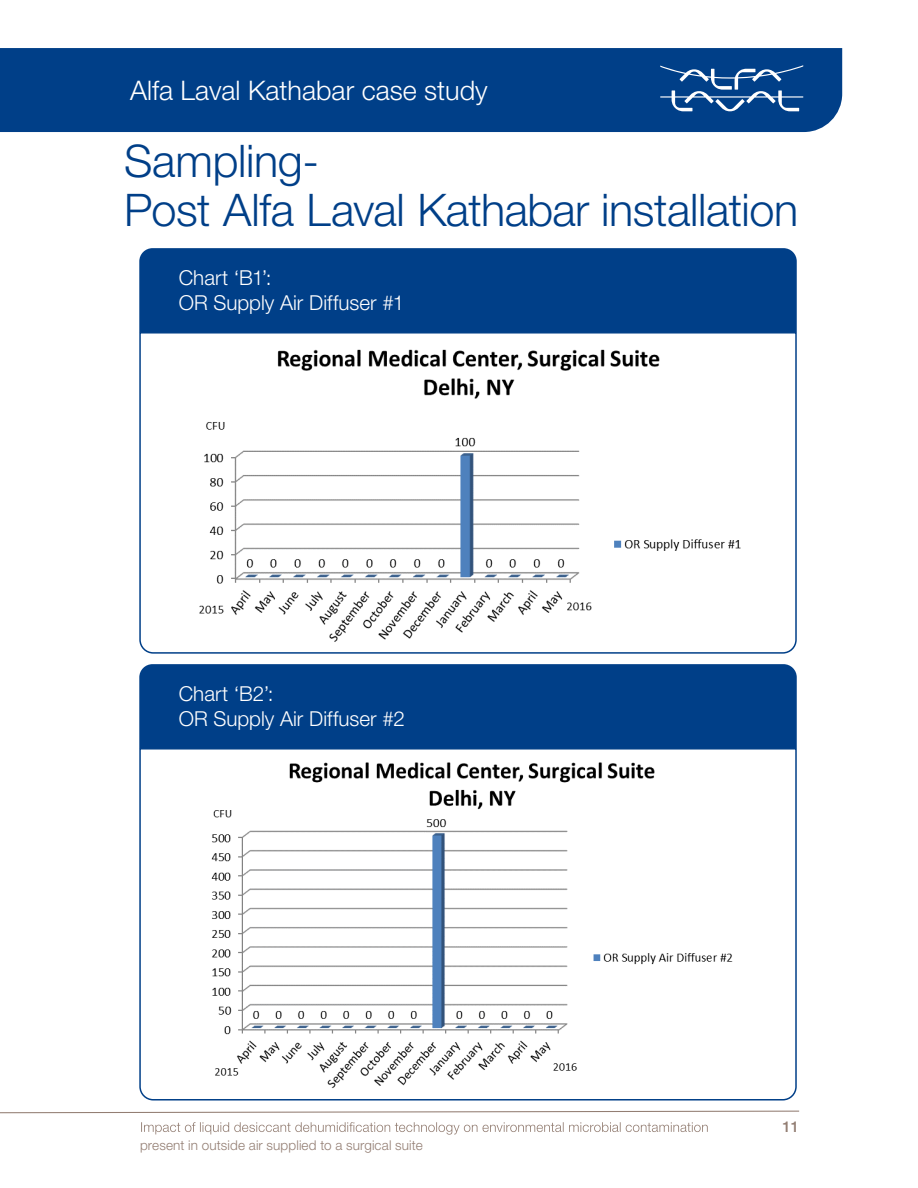
<style>
.page{position:relative;width:918px;height:1188px;background:#fff}
.page>*{position:absolute;margin:0;border:0;box-sizing:border-box;transform-origin:0 0}
.t1{font:300 45px/49.5px "Helvetica Neue LT Std";letter-spacing:-.01em;color:#003f88}
.t2{font:300 27px "Helvetica Neue LT Std";color:#fff}
.t3{font:300 20.55px/24.8px "Helvetica Neue LT Std";color:#fff}
.t4{font:500 15px "Helvetica Neue LT Std";color:#937e73}
.t5{font:300 13.5px "Helvetica Neue LT Std";letter-spacing:.01em;color:#937e73}
</style>
<div class="page">
<div style="left:0;top:48px;width:842px;height:84px;background:#003f88"></div>
<svg style="left:0;top:1110px;width:800px;height:4px"></svg>
<svg style="left:141px;top:1122px;width:567px;height:13px"></svg>
<svg style="left:660px;top:65px;width:143px;height:46px;background:#30639e"></svg>
<svg style="left:139px;top:332px;width:658px;height:322px"></svg>
<div style="left:139px;top:248px;width:658px;height:84px;background:#003f88"></div>
<svg style="left:139px;top:748px;width:658px;height:353px"></svg>
<div style="left:139px;top:664px;width:658px;height:84px;background:#003f88"></div>
<img style="left:193px;top:342px;width:553px;height:302px">
<img style="left:203px;top:756px;width:533px;height:337px">
<h2 class="t2" style="left:130px;top:74px;width:359px">Alfa Laval Kathabar case study</h2>
<h1 class="t1" style="left:124px;top:135px;width:676px">Sampling-<br>Post Alfa Laval Kathabar installation</h1>
<p class="t3" style="left:179px;top:265px;width:227px">Chart ‘B1’:<br>OR Supply Air Diffuser #1</p>
<p class="t3" style="left:179px;top:681px;width:228px">Chart ‘B2’:<br>OR Supply Air Diffuser #2</p>
<p class="t5" style="left:140px;top:1137px;width:284px">present in outside air supplied to a surgical suite</p>
<p class="t4" style="left:782px;top:1118px;width:18px">11</p>
</div>
